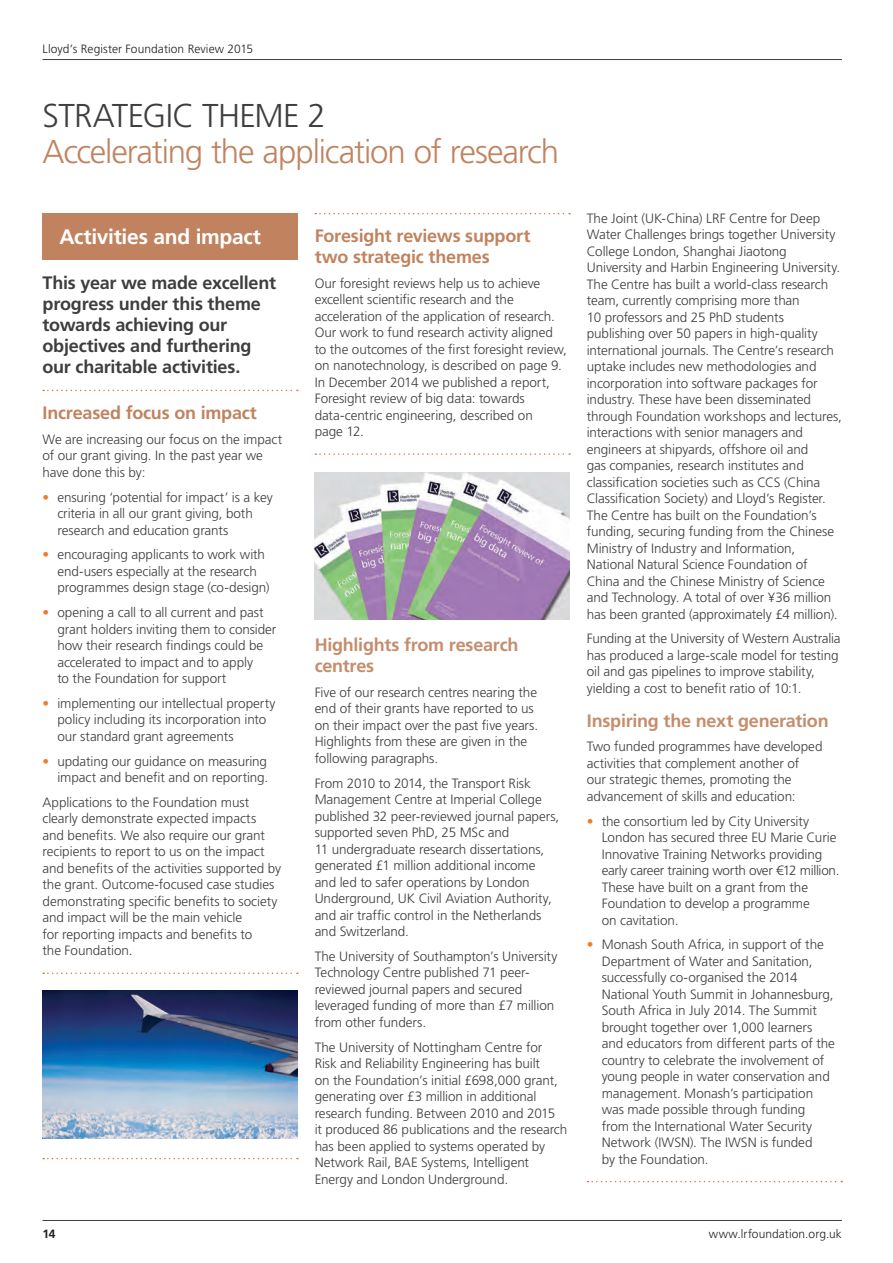
<style>
.page{position:relative;width:893px;height:1263px;background:#fff}
.page>*{position:absolute;margin:0;border:0;box-sizing:border-box;transform-origin:0 0}
.Page_heading_level_2{font:300 33px "Frutiger LT Std";letter-spacing:-.035em;color:#c1835f}
.Page_heading{font:300 33px "Frutiger LT Std";letter-spacing:-.02em;color:#3e3e3f}
.t1{font:700 21px "Frutiger LT Std";letter-spacing:-.015em;color:#fff}
.Case_Study_Subhead_I{font:700 18px/21px "Frutiger LT Std";letter-spacing:-.01em;color:#3e3e3f}
.Case_Study_Subhead_I-2{font:700 18px/21px "Frutiger LT Std";letter-spacing:-.01em;color:#c1835f}
.Case_Study_Subhead_I-3{font:700 18px/21px "Frutiger LT Std";letter-spacing:-.01em;color:#c58d6c}
.Body_copy_9_11pt{font:300 13.5px/16.5px "Frutiger LT Std";letter-spacing:-.01em;color:#3e3e3f}
.Body_copy_9_11pt_dot{font:300 13.5px/16.5px "Frutiger LT Std";letter-spacing:-.005em;color:#3e3e3f}
.Folios{font:300 12px "Frutiger LT Std";letter-spacing:.005em;color:#231f20}
.Folios-2{font:700 12px "Frutiger LT Std";color:#231f20}
.s1{color:#f4792a}
</style>
<div class="page">
<svg style="left:43px;top:390px;width:255px;height:1px"></svg>
<svg style="left:43px;top:972px;width:255px;height:2px"></svg>
<svg style="left:43px;top:1158px;width:255px;height:1px"></svg>
<div style="left:43px;top:213px;width:255px;height:46px;background:#c1835f"></div>
<img style="left:43px;top:990px;width:255px;height:148px">
<svg style="left:315px;top:213px;width:255px;height:1px"></svg>
<svg style="left:315px;top:453px;width:255px;height:2px"></svg>
<img style="left:315px;top:472px;width:255px;height:148px">
<svg style="left:588px;top:1181px;width:254px;height:1px"></svg>
<hr style="left:43px;top:1220px;width:799px;height:1px;background:#3e3e3f">
<hr style="left:43px;top:59px;width:799px;height:1px;background:#3e3e3f">
<p class="Folios" style="left:43px;top:42px;width:212px">Lloyd’s Register Foundation Review 2015</p>
<p class="Page_heading" style="left:43px;top:97px;width:285px">STRATEGIC THEME 2</p>
<p class="Page_heading_level_2" style="left:43px;top:133px;width:518px">Accelerating the application of research</p>
<p class="t1" style="left:60px;top:224px;width:203px">Activities and impact</p>
<p class="Case_Study_Subhead_I" style="left:43px;top:272px;width:235px">This year we made excellent progress under this theme towards achieving our objectives and furthering our charitable activities.</p>
<p class="Case_Study_Subhead_I-2" style="left:43px;top:402px;width:216px">Increased focus on impact</p>
<p class="Body_copy_9_11pt" style="left:43px;top:431px;width:241px">We are increasing our focus on the impact of our grant giving. In the past year we have done this by:</p>
<p class="Body_copy_9_11pt" style="left:57px;top:489px;width:217px;text-indent:-15px"><span class="s1">•</span> ensuring ‘potential for impact’ is a key criteria in all our grant giving, both research and education grants</p>
<p class="Body_copy_9_11pt" style="left:57px;top:547px;width:214px;text-indent:-15px"><span class="s1">•</span> encouraging applicants to work with end-users especially at the research programmes design stage (co-design)</p>
<p class="Body_copy_9_11pt" style="left:57px;top:604px;width:221px;text-indent:-15px"><span class="s1">•</span> opening a call to all current and past grant holders inviting them to consider how their research findings could be accelerated to impact and to apply<br>to the Foundation for support</p>
<p class="Body_copy_9_11pt" style="left:57px;top:695px;width:220px;text-indent:-15px"><span class="s1">•</span> implementing our intellectual property policy including its incorporation into our standard grant agreements</p>
<p class="Body_copy_9_11pt" style="left:43px;top:753px;width:227px;text-align:right"><span class="s1">•</span> updating our guidance on measuring impact and benefit and on reporting.</p>
<p class="Body_copy_9_11pt_dot" style="left:43px;top:794px;width:240px">Applications to the Foundation must clearly demonstrate expected impacts and benefits. We also require our grant recipients to report to us on the impact and benefits of the activities supported by the grant. Outcome-focused case studies demonstrating specific benefits to society and impact will be the main vehicle<br>for reporting impacts and benefits to<br>the Foundation.</p>
<p class="Folios-2" style="left:43px;top:1227px;width:15px">14</p>
<p class="Case_Study_Subhead_I-2" style="left:315px;top:225px;width:217px">Foresight reviews support two strategic themes</p>
<p class="Body_copy_9_11pt_dot" style="left:315px;top:275px;width:254px">Our foresight reviews help us to achieve excellent scientific research and the acceleration of the application of research.<br>Our work to fund research activity aligned to the outcomes of the first foresight review, on nanotechnology, is described on page 9.<br>In December 2014 we published a report, Foresight review of big data: towards data-centric engineering, described on<br>page 12.</p>
<p class="Case_Study_Subhead_I-3" style="left:315px;top:634px;width:205px">Highlights from research centres</p>
<p class="Body_copy_9_11pt" style="left:315px;top:684px;width:225px">Five of our research centres nearing the end of their grants have reported to us on their impact over the past five years.<br>Highlights from these are given in the following paragraphs.</p>
<p class="Body_copy_9_11pt" style="left:315px;top:775px;width:246px">From 2010 to 2014, the Transport Risk Management Centre at Imperial College published 32 peer-reviewed journal papers, supported seven PhD, 25 MSc and<br>11 undergraduate research dissertations, generated £1 million additional income and led to safer operations by London Underground, UK Civil Aviation Authority, and air traffic control in the Netherlands and Switzerland.</p>
<p class="Body_copy_9_11pt" style="left:315px;top:948px;width:244px">The University of Southampton’s University Technology Centre published 71 peer&shy;reviewed journal papers and secured leveraged funding of more than £7 million from other funders.</p>
<p class="Body_copy_9_11pt" style="left:315px;top:1039px;width:254px">The University of Nottingham Centre for Risk and Reliability Engineering has built<br>on the Foundation’s initial £698,000 grant, generating over £3 million in additional research funding. Between 2010 and 2015<br>it produced 86 publications and the research has been applied to systems operated by Network Rail, BAE Systems, Intelligent Energy and London Underground.</p>
<p class="Body_copy_9_11pt" style="left:587px;top:210px;width:257px">The Joint (UK-China) LRF Centre for Deep Water Challenges brings together University College London, Shanghai Jiaotong University and Harbin Engineering University.<br>The Centre has built a world-class research team, currently comprising more than<br>10 professors and 25 PhD students publishing over 50 papers in high-quality international journals. The Centre’s research uptake includes new methodologies and incorporation into software packages for industry. These have been disseminated through Foundation workshops and lectures, interactions with senior managers and engineers at shipyards, offshore oil and<br>gas companies, research institutes and classification societies such as CCS (China Classification Society) and Lloyd’s Register.<br>The Centre has built on the Foundation’s funding, securing funding from the Chinese Ministry of Industry and Information, National Natural Science Foundation of China and the Chinese Ministry of Science and Technology. A total of over ¥36 million has been granted (approximately £4 million).</p>
<p class="Body_copy_9_11pt" style="left:587px;top:631px;width:255px">Funding at the University of Western Australia has produced a large-scale model for testing oil and gas pipelines to improve stability, yielding a cost to benefit ratio of 10:1.</p>
<p class="Case_Study_Subhead_I-3" style="left:587px;top:710px;width:243px">Inspiring the next generation</p>
<p class="Body_copy_9_11pt" style="left:587px;top:739px;width:237px">Two funded programmes have developed activities that complement another of<br>our strategic themes, promoting the advancement of skills and education:</p>
<p class="Body_copy_9_11pt" style="left:602px;top:813px;width:239px;text-indent:-15px"><span class="s1">•</span> the consortium led by City University London has secured three EU Marie Curie Innovative Training Networks providing early career training worth over €12 million.<br>These have built on a grant from the Foundation to develop a programme<br>on cavitation.</p>
<p class="Body_copy_9_11pt" style="left:602px;top:937px;width:235px;text-indent:-15px"><span class="s1">•</span> Monash South Africa, in support of the Department of Water and Sanitation, successfully co-organised the 2014<br>National Youth Summit in Johannesburg, South Africa in July 2014. The Summit brought together over 1,000 learners and educators from different parts of the country to celebrate the involvement of young people in water conservation and management. Monash’s participation was made possible through funding from the International Water Security Network (IWSN). The IWSN is funded<br>by the Foundation.</p>
<p class="Folios" style="left:709px;top:1227px;width:135px">www.lrfoundation.org.uk</p>
</div>
